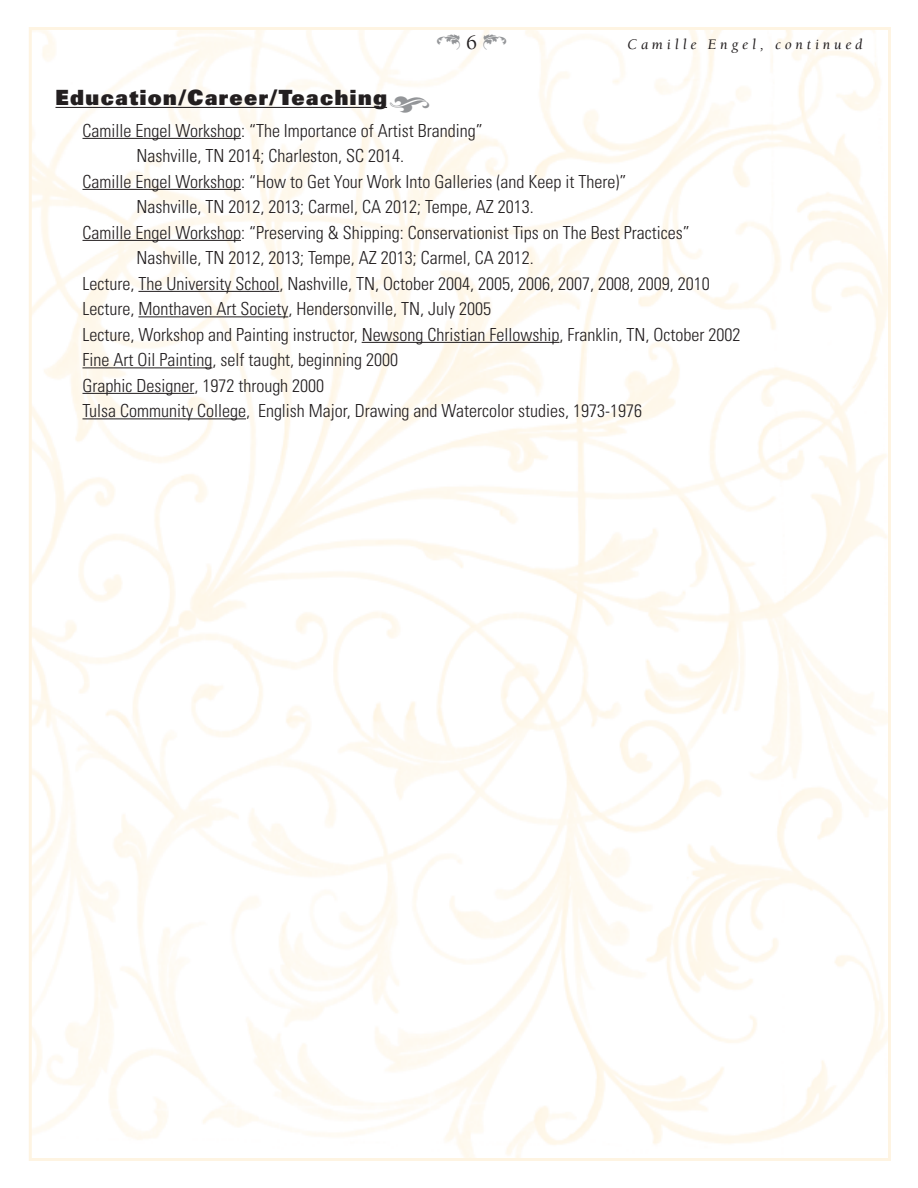
<style>
.page{position:relative;width:918px;height:1188px;background:#fff}
.page>*{position:absolute;margin:0;border:0;box-sizing:border-box;transform-origin:0 0}
.t1{font:900 21px "Univers";letter-spacing:.07em;color:#231f20}
.t2{font:21px "Type Embellishments One Plain";color:#939598}
.t3{font:300 condensed 18px "Univers";color:#231f20}
.t4{font:italic 15px "Berkeley";letter-spacing:.25em;color:#231f20}
.s1{font-family:"Berkeley";font-weight:500;color:#231f20}
.s2{font-family:"Type Embellishments One Plain";font-weight:400;font-size:25.5px;color:#939598}
</style>
<div class="page">
<img style="left:33px;top:31px;width:854px;height:1126px">
<hr style="left:56px;top:107px;width:331px;height:1px;background:#231f20">
<hr style="left:82px;top:138px;width:159px;height:1px;background:#231f20">
<hr style="left:82px;top:189px;width:159px;height:1px;background:#231f20">
<hr style="left:82px;top:240px;width:159px;height:1px;background:#231f20">
<hr style="left:138px;top:291px;width:141px;height:1px;background:#231f20">
<hr style="left:138px;top:316px;width:150px;height:1px;background:#231f20">
<hr style="left:362px;top:342px;width:198px;height:1px;background:#231f20">
<hr style="left:82px;top:367px;width:130px;height:1px;background:#231f20">
<hr style="left:82px;top:393px;width:112px;height:1px;background:#231f20">
<hr style="left:82px;top:418px;width:164px;height:1px;background:#231f20">
<p class="t2" style="left:436px;top:34px;width:73px">=<span class="s1">6</span>'</p>
<p class="t4" style="left:628px;top:39px;width:236px">Camille Engel, continued</p>
<p class="t1" style="left:56px;top:90px;width:377px">Education/Career/Teaching<span class="s2">∂</span></p>
<p class="t3" style="left:82px;top:124px;width:402px">Camille Engel Workshop: “The Importance of Artist Branding”</p>
<p class="t3" style="left:136px;top:149px;width:269px">Nashville, TN 2014; Charleston, SC 2014.</p>
<p class="t3" style="left:82px;top:175px;width:545px">Camille Engel Workshop: “How to Get Your Work Into Galleries (and Keep it There)”</p>
<p class="t3" style="left:136px;top:200px;width:399px">Nashville, TN 2012, 2013; Carmel, CA 2012; Tempe, AZ 2013.</p>
<p class="t3" style="left:82px;top:226px;width:609px">Camille Engel Workshop: “Preserving &amp; Shipping: Conservationist Tips on The Best Practices”</p>
<p class="t3" style="left:136px;top:251px;width:399px">Nashville, TN 2012, 2013; Tempe, AZ 2013; Carmel, CA 2012.</p>
<p class="t3" style="left:82px;top:277px;width:629px">Lecture, The University School, Nashville, TN, October 2004, 2005, 2006, 2007, 2008, 2009, 2010</p>
<p class="t3" style="left:82px;top:302px;width:410px">Lecture, Monthaven Art Society, Hendersonville, TN, July 2005</p>
<p class="t3" style="left:82px;top:328px;width:659px">Lecture, Workshop and Painting instructor, Newsong Christian Fellowship, Franklin, TN, October 2002</p>
<p class="t3" style="left:82px;top:353px;width:317px">Fine Art Oil Painting, self taught, beginning 2000</p>
<p class="t3" style="left:82px;top:379px;width:243px">Graphic Designer, 1972 through 2000</p>
<p class="t3" style="left:82px;top:404px;width:561px">Tulsa Community College, English Major, Drawing and Watercolor studies, 1973-1976</p>
</div>
